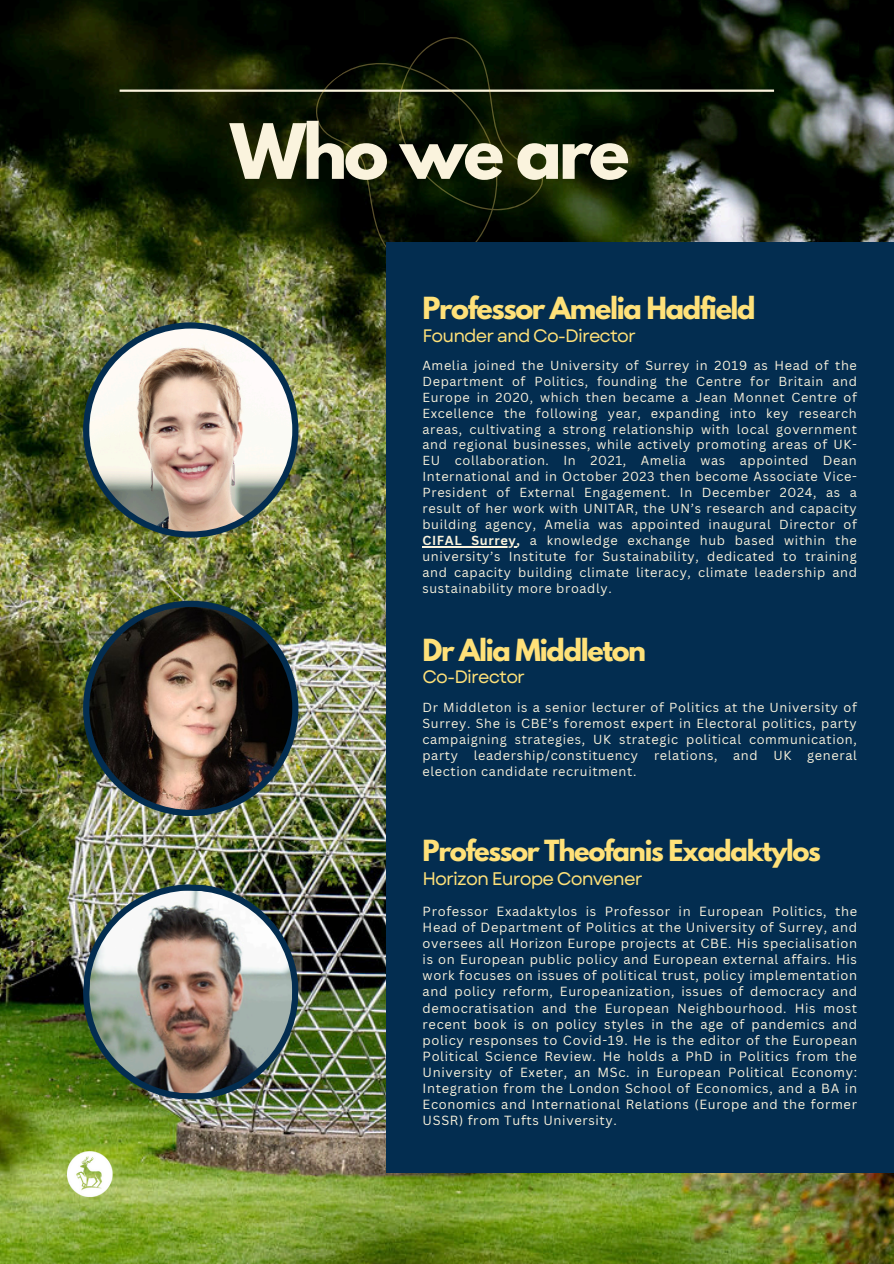
<style>
.page{position:relative;width:894px;height:1264px;background:#fff}
.page>*{position:absolute;margin:0;border:0;box-sizing:border-box;transform-origin:0 0}
.t1{font:700 67.5px "League Spartan";letter-spacing:-.05em;color:#faf3dd}
.t2{font:700 27px "League Spartan";letter-spacing:-.05em;color:#ffe179}
.t3{font:700 25.8px "League Spartan";letter-spacing:-.05em;color:#ffe179}
.t4{font:18.15px "Garet";letter-spacing:-.05em;color:#ffe179}
.t5{font:18px "Garet";letter-spacing:-.05em;color:#ffe179}
.t6{font:12.9px/16.2px "Canva Sans";letter-spacing:.05em;color:#faf3dd;text-align:justify}
.t7{font:12.75px/15.9px "Canva Sans";letter-spacing:.05em;color:#faf3dd;text-align:justify}
.s1{font-weight:700}
</style>
<div class="page">
<img style="left:0;top:0;width:893px;height:1263px">
<hr style="left:119px;top:90px;width:654px;height:2px;background:#faf3dd">
<div style="left:83px;top:600px;width:215px;height:216px;background:#032d50;border-radius:50%"></div>
<img style="left:89px;top:607px;width:203px;height:202px;border-radius:50%">
<img style="left:68px;top:1137px;width:52px;height:73px">
<svg style="left:287px;top:0;width:283px;height:290px;background:#101905"></svg>
<div style="left:386px;top:243px;width:507px;height:930px;background:#032d50"></div>
<hr style="left:422px;top:546px;width:94px;height:1px;background:#faf3dd">
<div style="left:83px;top:322px;width:215px;height:215px;background:#032d50;border-radius:50%"></div>
<img style="left:89px;top:328px;width:203px;height:203px;border-radius:50%">
<img style="left:80px;top:881px;width:221px;height:221px">
<img style="left:86px;top:887px;width:209px;height:209px">
<p class="t1" style="left:230px;top:118px;width:401px">Who we are</p>
<p class="t2" style="left:422px;top:295px;width:335px">Professor Amelia Hadfield</p>
<p class="t5" style="left:422px;top:322px;width:215px">Founder and Co-Director</p>
<h1 class="t7" style="left:422px;top:357px;width:436px">Amelia joined the University of Surrey in 2019 as Head of the Department of Politics, founding the Centre for Britain and Europe in 2020, which then became a Jean Monnet Centre of Excellence the following year, expanding into key research areas, cultivating a strong relationship with local government and regional businesses, while actively promoting areas of UK-EU collaboration. In 2021, Amelia was appointed Dean International and in October 2023 then become Associate Vice-President of External Engagement. In December 2024, as a result of her work with UNITAR, the UN’s research and capacity building agency, Amelia was appointed inaugural Director of</h1>
<h2 class="t7" style="left:422px;top:532px;width:436px"><span class="s1">CIFAL Surrey,</span> a knowledge exchange hub based within the university’s Institute for Sustainability, dedicated to training and capacity building climate literacy, climate leadership and sustainability more broadly.</h2>
<h2 class="t2" style="left:422px;top:636px;width:225px">Dr Alia Middleton</h2>
<h2 class="t5" style="left:422px;top:664px;width:104px">Co-Director</h2>
<p class="t7" style="left:422px;top:699px;width:436px">Dr Middleton is a senior lecturer of Politics at the University of Surrey. She is CBE’s foremost expert in Electoral politics, party campaigning strategies, UK strategic political communication, party leadership/constituency relations, and UK general election candidate recruitment.</p>
<p class="t3" style="left:422px;top:837px;width:400px">Professor Theofanis Exadaktylos</p>
<p class="t4" style="left:422px;top:865px;width:222px">Horizon Europe Convener</p>
<p class="t6" style="left:422px;top:902px;width:436px">Professor Exadaktylos is Professor in European Politics, the Head of Department of Politics at the University of Surrey, and oversees all Horizon Europe projects at CBE. His specialisation is on European public policy and European external affairs. His work focuses on issues of political trust, policy implementation and policy reform, Europeanization, issues of democracy and democratisation and the European Neighbourhood. His most recent book is on policy styles in the age of pandemics and policy responses to Covid-19. He is the editor of the European Political Science Review. He holds a PhD in Politics from the University of Exeter, an MSc. in European Political Economy:<br>Integration from the London School of Economics, and a BA in Economics and International Relations (Europe and the former USSR) from Tufts University.</p>
</div>
